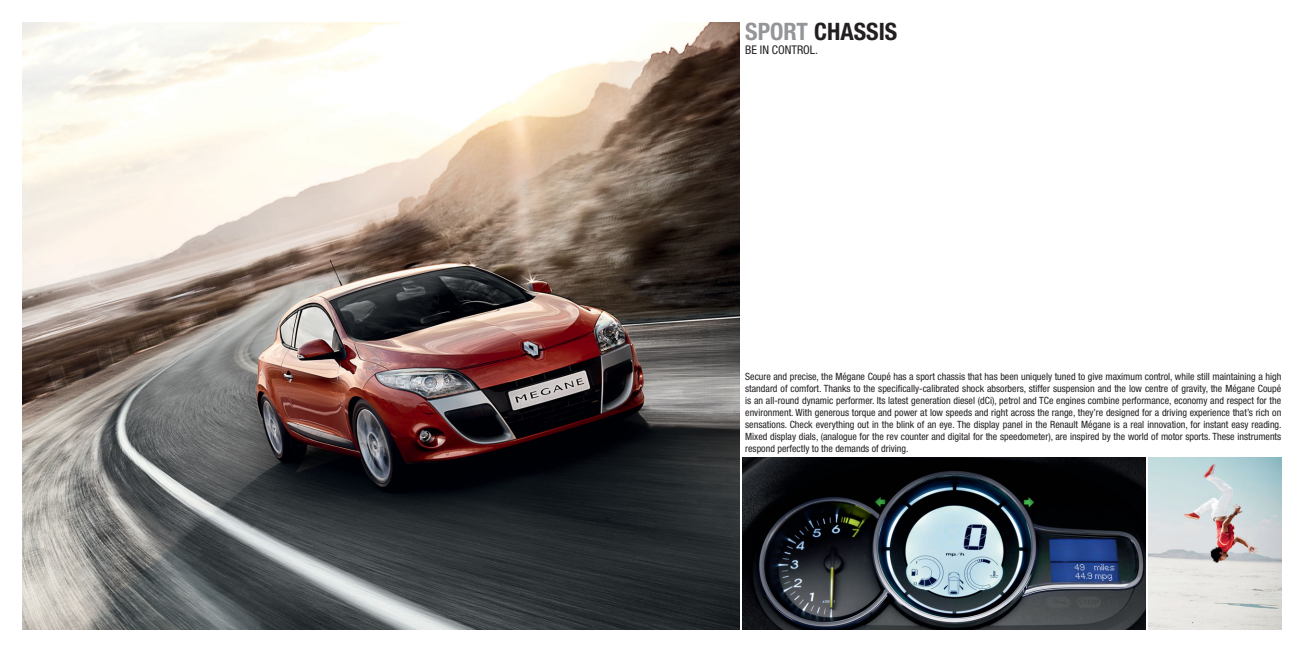
<style>
.page{position:relative;width:1304px;height:652px;background:#fff}
.page>*{position:absolute;margin:0;border:0;box-sizing:border-box;transform-origin:0 0}
.t1{font:700 condensed 24px "Helvetica Neue";color:#231f20}
.t2{font:condensed 12px "Helvetica Neue";color:#231f20}
.t3{font:condensed 10px/12px "Helvetica Neue";color:#231f20;text-align:justify}
.s1{color:#939598}
</style>
<div class="page">
<img style="left:23px;top:23px;width:717px;height:606px">
<img style="left:742px;top:458px;width:404px;height:171px">
<img style="left:1149px;top:458px;width:132px;height:171px">
<h1 class="t1" style="left:745px;top:23px;width:154px"><span class="s1">SPORT</span> CHASSIS</h1>
<p class="t2" style="left:745px;top:45px;width:74px">BE IN CONTROL.</p>
<p class="t3" style="left:745px;top:371px;width:538px">Secure and precise, the Mégane Coupé has a sport chassis that has been uniquely tuned to give maximum control, while still maintaining a high standard of comfort. Thanks to the specifically-calibrated shock absorbers, stiffer suspension and the low centre of gravity, the Mégane Coupé is an all-round dynamic performer. Its latest generation diesel (dCi), petrol and TCe engines combine performance, economy and respect for the environment. With generous torque and power at low speeds and right across the range, they’re designed for a driving experience that’s rich on sensations. Check everything out in the blink of an eye. The display panel in the Renault Mégane is a real innovation, for instant easy reading.<br>Mixed display dials, (analogue for the rev counter and digital for the speedometer), are inspired by the world of motor sports. These instruments respond perfectly to the demands of driving.</p>
</div>
